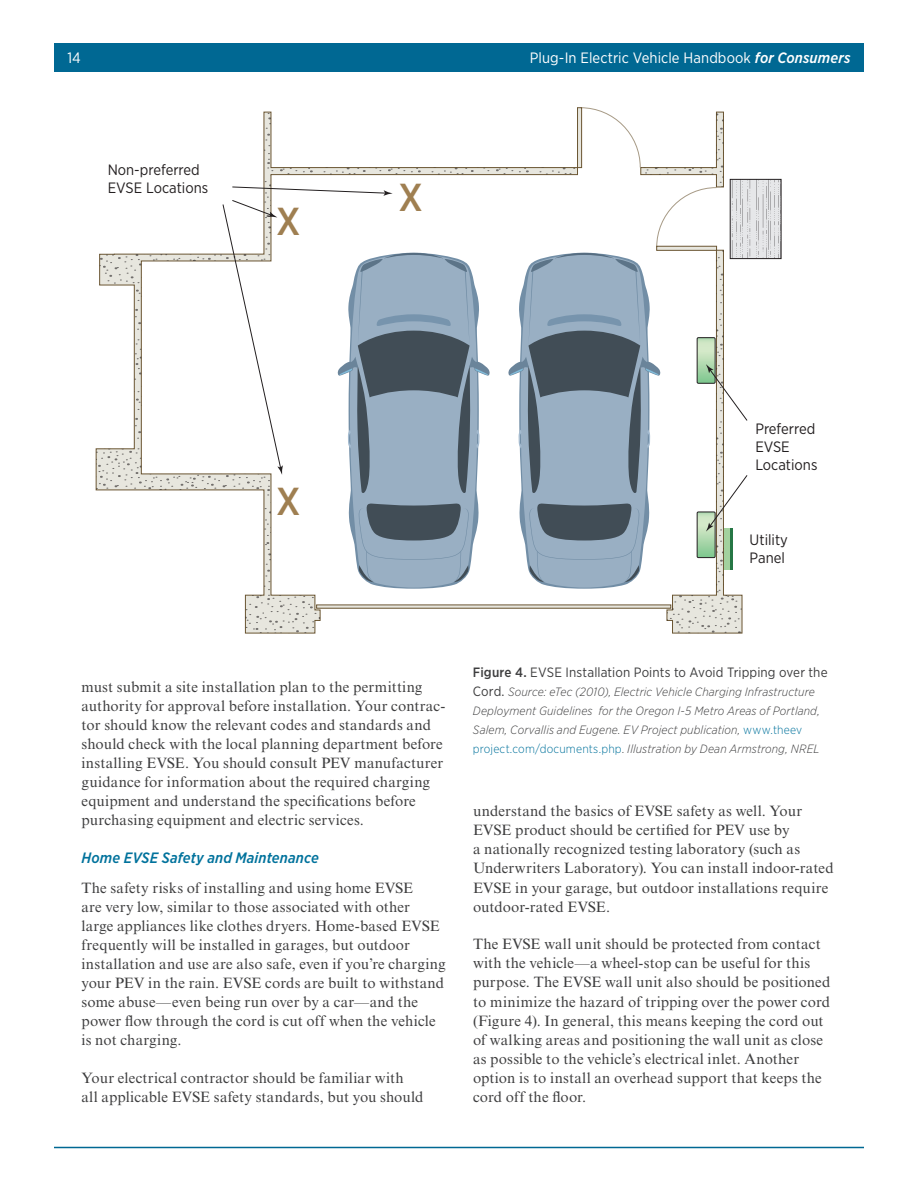
<style>
.page{position:relative;width:918px;height:1188px;background:#fff}
.page>*{position:absolute;margin:0;border:0;box-sizing:border-box;transform-origin:0 0}
.t1{font:500 39px "Gotham Narrow";color:#9f7f51}
.Base_Text{font:15px/19px "Times New Roman MT Std";letter-spacing:.01em;color:#3e3e3f}
.t2{font:15px/18px "Gotham Narrow";color:#231f20}
.t3{font:15px "Gotham Narrow";letter-spacing:.005em;color:#fff}
.Level_3_heads{font:italic 500 15px "Gotham Narrow";letter-spacing:.01em;color:#00729c}
.Base_Text-2{font:13.5px "Gotham Narrow";letter-spacing:.005em;color:#3e3e3f}
.Base_Text-3{font:italic 300 12px/19px "Gotham Narrow";letter-spacing:.01em;color:#3e3e3f}
.s1{font-weight:500;font-style:italic}
.s2{font-weight:500}
.s3{font-weight:400;font-style:normal;font-size:13.5px}
.s4{font-style:normal;color:#00729c}
.s5{font-style:normal}
</style>
<div class="page">
<div style="left:54px;top:44px;width:810px;height:28px;background:#006893"></div>
<hr style="left:54px;top:1147px;width:810px;height:1px;background:#006893">
<svg style="left:748px;top:181px;width:31px;height:76px;background:#dbdcde"></svg>
<div style="left:730px;top:179px;width:51px;height:80px;border:1px solid #231f20"></div>
<svg style="left:96px;top:112px;width:412px;height:521px"></svg>
<svg style="left:222px;top:186px;width:268px;height:402px"></svg>
<svg style="left:508px;top:108px;width:240px;height:525px"></svg>
<p class="t3" style="left:68px;top:48px;width:15px">14</p>
<p class="t3" style="left:530px;top:48px;width:322px">Plug-In Electric Vehicle Handbook <span class="s1">for Consumers</span></p>
<p class="t2" style="left:108px;top:161px;width:102px">Non-preferred<br>EVSE Locations</p>
<p class="t1" style="left:276px;top:196px;width:26px">X</p>
<p class="t1" style="left:399px;top:173px;width:26px">X</p>
<p class="t1" style="left:276px;top:476px;width:26px">X</p>
<p class="t2" style="left:755px;top:420px;width:64px">Preferred<br>EVSE<br>Locations</p>
<p class="t2" style="left:750px;top:531px;width:40px">Utility<br>Panel</p>
<p class="Base_Text" style="left:82px;top:677px;width:365px">must submit a site installation plan to the permitting authority for approval before installation. Your contrac&shy;tor should know the relevant codes and standards and should check with the local planning department before installing EVSE. You should consult PEV manufacturer guidance for information about the required charging equipment and understand the specifications before purchasing equipment and electric services.</p>
<p class="Level_3_heads" style="left:82px;top:848px;width:239px">Home EVSE Safety and Maintenance</p>
<p class="Base_Text" style="left:82px;top:878px;width:366px">The safety risks of installing and using home EVSE<br>are very low, similar to those associated with other large appliances like clothes dryers. Home-based EVSE frequently will be installed in garages, but outdoor installation and use are also safe, even if you’re charging your PEV in the rain. EVSE cords are built to withstand some abuse—even being run over by a car—and the power flow through the cord is cut off when the vehicle is not charging.</p>
<p class="Base_Text" style="left:82px;top:1068px;width:344px">Your electrical contractor should be familiar with all applicable EVSE safety standards, but you should</p>
<p class="Base_Text-2" style="left:473px;top:664px;width:356px"><span class="s2">Figure 4.</span> EVSE Installation Points to Avoid Tripping over the</p>
<p class="Base_Text-3" style="left:473px;top:682px;width:348px"><span class="s3">Cord.</span> Source: eTec (2010), Electric Vehicle Charging Infrastructure Deployment Guidelines for the Oregon I-5 Metro Areas of Portland, Salem, Corvallis and Eugene. EV Project publication, <span class="s4">www.theev project.com/documents.php</span><span class="s5">.</span> Illustration by Dean Armstrong, NREL</p>
<p class="Base_Text" style="left:473px;top:802px;width:362px">understand the basics of EVSE safety as well. Your EVSE product should be certified for PEV use by<br>a nationally recognized testing laboratory (such as Underwriters Laboratory). You can install indoor-rated EVSE in your garage, but outdoor installations require outdoor-rated EVSE.</p>
<p class="Base_Text" style="left:473px;top:935px;width:359px">The EVSE wall unit should be protected from contact with the vehicle—a wheel-stop can be useful for this purpose. The EVSE wall unit also should be positioned to minimize the hazard of tripping over the power cord (Figure 4). In general, this means keeping the cord out of walking areas and positioning the wall unit as close as possible to the vehicle’s electrical inlet. Another option is to install an overhead support that keeps the cord off the floor.</p>
</div>
